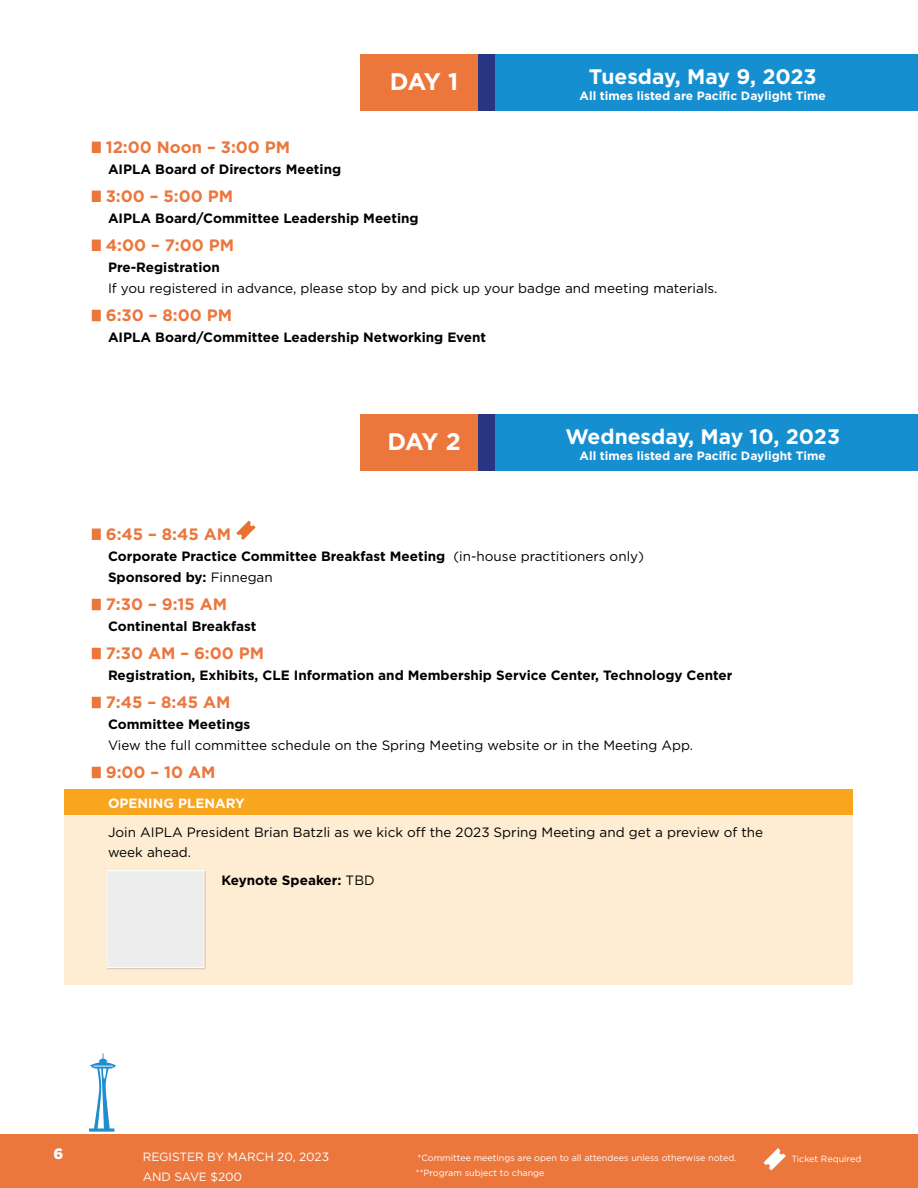
<style>
.page{position:relative;width:918px;height:1188px;background:#fff}
.page>*{position:absolute;margin:0;border:0;box-sizing:border-box;transform-origin:0 0}
.t1{font:700 24px "Gotham";letter-spacing:-.08em;color:#fff}
.t2{font:700 21px "Gotham";color:#fff}
.t3{font:700 16.5px "Gotham";color:#eb773d}
.t4{font:900 15px "Gotham";color:#fff}
.t5{font:700 13.5px/21.3px "Gotham";color:#000}
.t6{font:13.5px/19.5px "Gotham";color:#000}
.t7{font:700 13.5px "Gotham";color:#fff}
.t8{font:700 12px "Gotham";color:#fff}
.t9{font:12px/19.5px "Gotham";letter-spacing:-.005em;color:#fff}
.t10{font:9px "Gotham";color:#fff}
.s1{font-weight:400}
</style>
<div class="page">
<div style="left:0;top:1134px;width:918px;height:54px;background:#eb773d"></div>
<svg style="left:89px;top:1054px;width:27px;height:78px"></svg>
<svg style="left:763px;top:1148px;width:23px;height:23px"></svg>
<div style="left:361px;top:54px;width:430px;height:57px;background:#eb773d"></div>
<div style="left:488px;top:54px;width:430px;height:57px;background:#158fcf"></div>
<div style="left:478px;top:54px;width:16px;height:57px;background:#283583"></div>
<div style="left:361px;top:414px;width:430px;height:57px;background:#eb773d"></div>
<div style="left:488px;top:414px;width:430px;height:57px;background:#158fcf"></div>
<div style="left:478px;top:414px;width:16px;height:57px;background:#283583"></div>
<div style="left:92px;top:142px;width:9px;height:11px;background:#eb773d"></div>
<div style="left:92px;top:191px;width:9px;height:11px;background:#eb773d"></div>
<div style="left:92px;top:240px;width:9px;height:11px;background:#eb773d"></div>
<div style="left:92px;top:310px;width:9px;height:11px;background:#eb773d"></div>
<div style="left:92px;top:529px;width:9px;height:11px;background:#eb773d"></div>
<svg style="left:236px;top:521px;width:20px;height:19px"></svg>
<div style="left:92px;top:599px;width:9px;height:11px;background:#eb773d"></div>
<div style="left:92px;top:648px;width:9px;height:11px;background:#eb773d"></div>
<div style="left:92px;top:697px;width:9px;height:11px;background:#eb773d"></div>
<div style="left:92px;top:767px;width:9px;height:11px;background:#eb773d"></div>
<div style="left:65px;top:814px;width:788px;height:170px;background:#feedd2"></div>
<div style="left:65px;top:789px;width:788px;height:26px;background:#f9a51e"></div>
<div style="left:107px;top:870px;width:99px;height:100px;background:#000;opacity:.21"></div>
<div style="left:107px;top:870px;width:97px;height:98px;background:#ededed;border:1px solid #fff"></div>
<h1 class="t1" style="left:390px;top:67px;width:70px">DAY 1</h1>
<h2 class="t2" style="left:589px;top:64px;width:229px">Tuesday, May 9, 2023</h2>
<p class="t8" style="left:580px;top:89px;width:248px">All times listed are Pacific Daylight Time</p>
<p class="t3" style="left:106px;top:137px;width:186px">12:00 Noon – 3:00 PM</p>
<p class="t5" style="left:108px;top:159px;width:235px">AIPLA Board of Directors Meeting</p>
<p class="t3" style="left:106px;top:186px;width:129px">3:00 – 5:00 PM</p>
<p class="t5" style="left:108px;top:208px;width:312px">AIPLA Board/Committee Leadership Meeting</p>
<p class="t3" style="left:106px;top:235px;width:130px">4:00 – 7:00 PM</p>
<p class="t5" style="left:108px;top:257px;width:113px">Pre-Registration</p>
<p class="t6" style="left:108px;top:279px;width:611px">If you registered in advance, please stop by and pick up your badge and meeting materials.</p>
<p class="t3" style="left:106px;top:305px;width:128px">6:30 – 8:00 PM</p>
<p class="t5" style="left:108px;top:327px;width:380px">AIPLA Board/Committee Leadership Networking Event</p>
<h1 class="t1" style="left:388px;top:427px;width:75px">DAY 2</h1>
<h2 class="t2" style="left:565px;top:424px;width:276px">Wednesday, May 10, 2023</h2>
<p class="t8" style="left:580px;top:449px;width:248px">All times listed are Pacific Daylight Time</p>
<p class="t3" style="left:106px;top:524px;width:127px">6:45 – 8:45 AM</p>
<p class="t5" style="left:108px;top:546px;width:538px">Corporate Practice Committee Breakfast Meeting <span class="s1">(in-house practitioners only)<br></span>Sponsored by: <span class="s1">Finnegan</span></p>
<p class="t3" style="left:106px;top:594px;width:123px">7:30 – 9:15 AM</p>
<p class="t5" style="left:108px;top:616px;width:150px">Continental Breakfast</p>
<p class="t3" style="left:106px;top:643px;width:160px">7:30 AM – 6:00 PM</p>
<p class="t5" style="left:108px;top:665px;width:626px">Registration, Exhibits, CLE Information and Membership Service Center, Technology Center</p>
<p class="t3" style="left:106px;top:692px;width:126px">7:45 – 8:45 AM</p>
<p class="t5" style="left:108px;top:714px;width:144px">Committee Meetings</p>
<p class="t6" style="left:108px;top:736px;width:587px">View the full committee schedule on the Spring Meeting website or in the Meeting App.</p>
<p class="t3" style="left:106px;top:762px;width:111px">9:00 – 10 AM</p>
<p class="t7" style="left:108px;top:795px;width:138px">OPENING PLENARY</p>
<p class="t6" style="left:108px;top:823px;width:657px">Join AIPLA President Brian Batzli as we kick off the 2023 Spring Meeting and get a preview of the week ahead.</p>
<p class="t5" style="left:221px;top:869px;width:155px">Keynote Speaker: <span class="s1">TBD</span></p>
<p class="t4" style="left:54px;top:1145px;width:11px">6</p>
<p class="t9" style="left:143px;top:1147px;width:188px">REGISTER BY MARCH 20, 2023<br>AND SAVE $200</p>
<p class="t10" style="left:418px;top:1153px;width:321px">*Committee meetings are open to all attendees unless otherwise noted.</p>
<p class="t10" style="left:791px;top:1153px;width:71px">Ticket Required</p>
<p class="t10" style="left:416px;top:1168px;width:130px">**Program subject to change</p>
</div>
